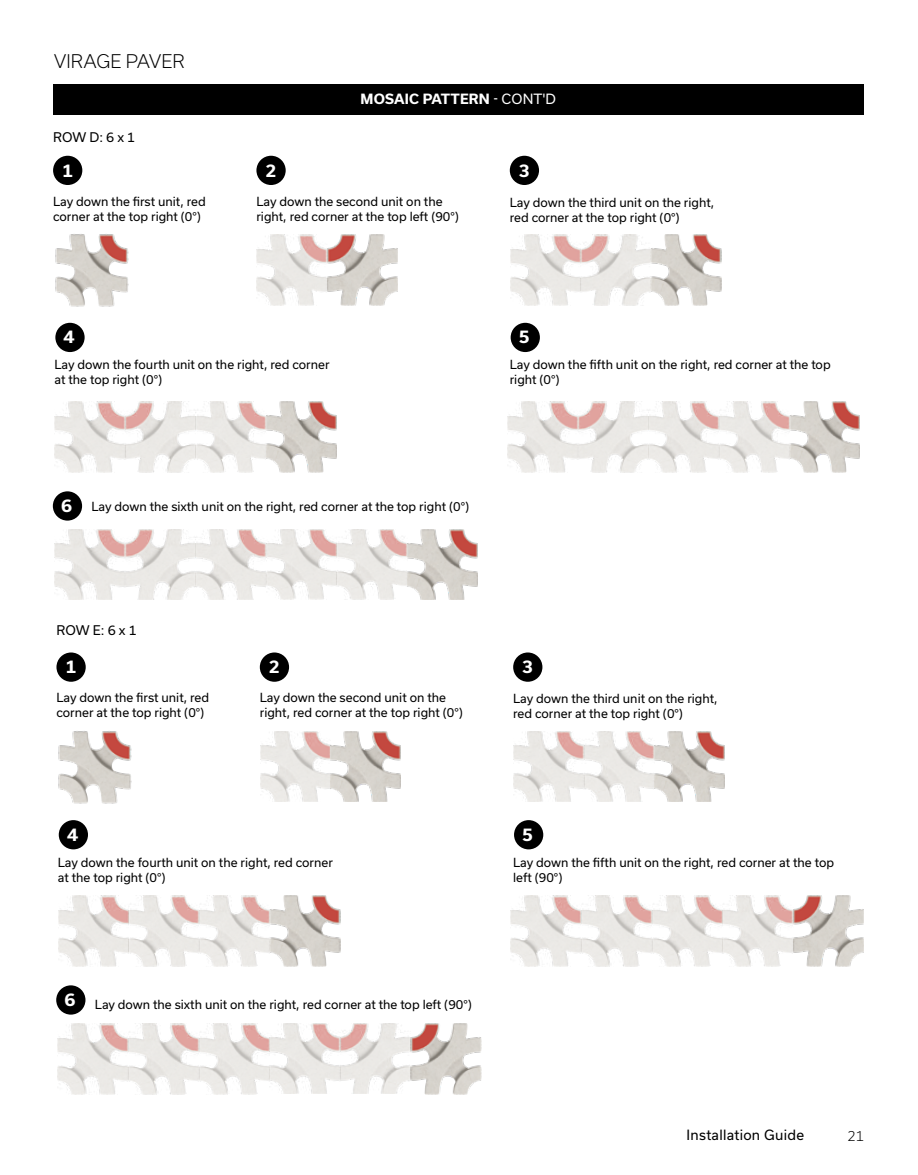
<style>
.page{position:relative;width:918px;height:1175px;background:#fff}
.page>*{position:absolute;margin:0;border:0;box-sizing:border-box;transform-origin:0 0}
.t1{font:300 18px "Usual";letter-spacing:.01em;color:#000}
.t2{font:700 16.8px "Usual";color:#fff}
.t3{font:700 13.5px "Usual";letter-spacing:.015em;color:#fff}
.t4{font:13.5px "Usual";letter-spacing:.02em;color:#000}
.t5{font:300 13.5px "Usual";color:#000}
.t6{font:12.75px "Usual";letter-spacing:.005em;color:#000}
.t7{font:12px/15px "Usual";color:#000}
.s1{font-weight:400}
</style>
<div class="page">
<img style="left:55px;top:529px;width:423px;height:70px">
<div style="left:53px;top:84px;width:810px;height:30px;background:#000"></div>
<div style="left:53px;top:156px;width:29px;height:29px;background:#000;border-radius:50%"></div>
<div style="left:56px;top:652px;width:30px;height:29px;background:#000;border-radius:50%"></div>
<div style="left:256px;top:156px;width:30px;height:29px;background:#000;border-radius:50%"></div>
<div style="left:260px;top:652px;width:29px;height:29px;background:#000;border-radius:50%"></div>
<div style="left:510px;top:156px;width:29px;height:29px;background:#000;border-radius:50%"></div>
<div style="left:513px;top:652px;width:29px;height:29px;background:#000;border-radius:50%"></div>
<div style="left:55px;top:323px;width:30px;height:29px;background:#000;border-radius:50%"></div>
<div style="left:59px;top:820px;width:29px;height:29px;background:#000;border-radius:50%"></div>
<div style="left:511px;top:323px;width:29px;height:29px;background:#000;border-radius:50%"></div>
<div style="left:514px;top:820px;width:29px;height:29px;background:#000;border-radius:50%"></div>
<div style="left:53px;top:491px;width:29px;height:29px;background:#000;border-radius:50%"></div>
<div style="left:56px;top:985px;width:29px;height:29px;background:#000;border-radius:50%"></div>
<img style="left:55px;top:234px;width:74px;height:73px">
<img style="left:58px;top:731px;width:74px;height:73px">
<img style="left:257px;top:234px;width:140px;height:71px">
<img style="left:260px;top:731px;width:141px;height:70px">
<img style="left:55px;top:401px;width:282px;height:71px">
<img style="left:58px;top:895px;width:282px;height:71px">
<img style="left:507px;top:401px;width:353px;height:71px">
<img style="left:511px;top:895px;width:352px;height:71px">
<img style="left:510px;top:234px;width:211px;height:71px">
<img style="left:513px;top:731px;width:212px;height:70px">
<img style="left:58px;top:1023px;width:423px;height:71px">
<h1 class="t1" style="left:54px;top:50px;width:132px">VIRAGE PAVER</h1>
<p class="t6" style="left:53px;top:129px;width:84px">ROW D: 6 x 1</p>
<h2 class="t2" style="left:62px;top:161px;width:12px">1</h2>
<p class="t7" style="left:53px;top:194px;width:154px">Lay down the first unit, red corner at the top right (0°)</p>
<h2 class="t2" style="left:64px;top:327px;width:12px">4</h2>
<h2 class="t2" style="left:266px;top:161px;width:12px">2</h2>
<p class="t3" style="left:361px;top:92px;width:197px">MOSAIC PATTERN <span class="s1">- CONT'D</span></p>
<h2 class="t2" style="left:519px;top:161px;width:12px">3</h2>
<p class="t7" style="left:256px;top:194px;width:204px">Lay down the second unit on the right, red corner at the top left (90°)</p>
<p class="t7" style="left:510px;top:195px;width:206px">Lay down the third unit on the right, red corner at the top right (0°)</p>
<h2 class="t2" style="left:519px;top:327px;width:12px">5</h2>
<p class="t7" style="left:54px;top:357px;width:277px">Lay down the fourth unit on the right, red corner at the top right (0°)</p>
<p class="t7" style="left:510px;top:357px;width:322px">Lay down the fifth unit on the right, red corner at the top right (0°)</p>
<h2 class="t2" style="left:61px;top:496px;width:12px">6</h2>
<p class="t7" style="left:92px;top:499px;width:379px">Lay down the sixth unit on the right, red corner at the top right (0°)</p>
<p class="t6" style="left:56px;top:623px;width:82px">ROW E: 6 x 1</p>
<h2 class="t2" style="left:66px;top:657px;width:12px">1</h2>
<h2 class="t2" style="left:269px;top:657px;width:12px">2</h2>
<h2 class="t2" style="left:522px;top:657px;width:12px">3</h2>
<p class="t7" style="left:56px;top:690px;width:154px">Lay down the first unit, red corner at the top right (0°)</p>
<p class="t7" style="left:260px;top:690px;width:205px">Lay down the second unit on the right, red corner at the top right (0°)</p>
<p class="t7" style="left:513px;top:691px;width:206px">Lay down the third unit on the right, red corner at the top right (0°)</p>
<h2 class="t2" style="left:67px;top:824px;width:12px">4</h2>
<h2 class="t2" style="left:522px;top:824px;width:12px">5</h2>
<p class="t7" style="left:58px;top:854px;width:277px">Lay down the fourth unit on the right, red corner at the top right (0°)</p>
<p class="t7" style="left:513px;top:854px;width:322px">Lay down the fifth unit on the right, red corner at the top left (90°)</p>
<h2 class="t2" style="left:64px;top:989px;width:12px">6</h2>
<p class="t7" style="left:95px;top:996px;width:379px">Lay down the sixth unit on the right, red corner at the top left (90°)</p>
<p class="t4" style="left:687px;top:1127px;width:119px">Installation Guide</p>
<p class="t5" style="left:847px;top:1127px;width:18px">21</p>
</div>
